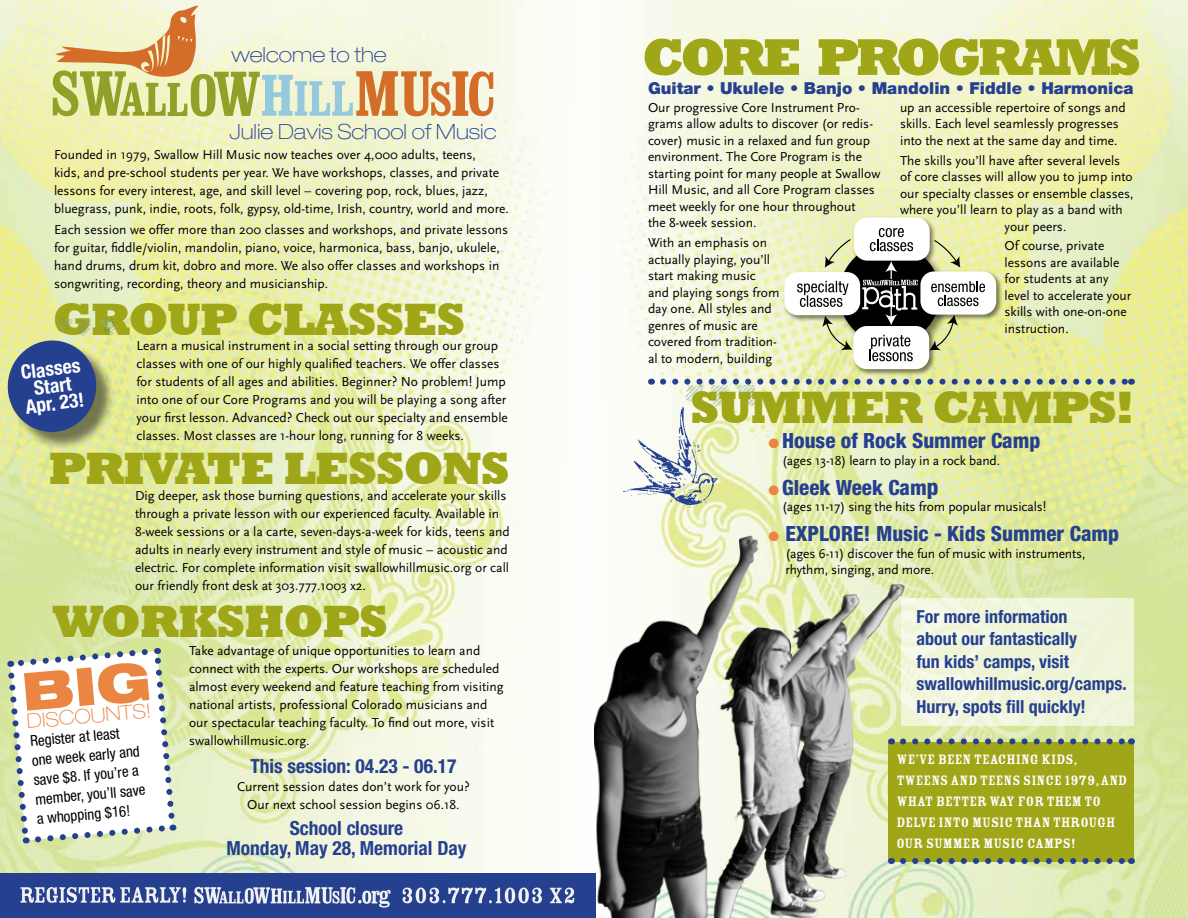
<style>
.page{position:relative;width:1188px;height:918px;background:#fff}
.page>*{position:absolute;margin:0;border:0;box-sizing:border-box;transform-origin:0 0}
.t1{font:800 52.5px "Rockwell";letter-spacing:-.075em;color:#9fa617}
.t2{font:800 46.5px "Rockwell";letter-spacing:-.03em;color:#9fa617}
.t3{font:800 condensed 21px "Helvetica Neue LT Std";color:#25408f}
.t4{font:100 expanded 21px "Helvetica Neue LT Std";color:#25408f}
.t5{font:100 expanded 19.95px "Helvetica Neue LT Std";color:#ea8542}
.t6{font:700 condensed 19.65px/17.2px "Helvetica Neue LT Std";color:#fff;text-align:center}
.t7{font:700 condensed 19.5px/19.5px "Helvetica Neue LT Std";color:#25408f;text-align:center}
.t8{font:700 condensed 18px/22.5px "Helvetica Neue LT Std";color:#25408f}
.t9{font:900 16.5px "Helvetica Neue LT Std";color:#25408f}
.t10{font:15px/21px "Rosewood Fill";color:#fff}
.t11{font:condensed 15px/19.5px "Helvetica Neue LT Std";color:#000}
.t12{font:13.5px/16.5px "Scala Sans";color:#000}
.s1{color:#ea8542}
.s2{font-size:22.5px}
</style>
<div class="page">
<img style="left:0;top:0;width:1188px;height:918px">
<svg style="left:663px;top:379px;width:462px;height:6px;background:#a0ada7"></svg>
<div style="left:839px;top:244px;width:101px;height:101px;background:#000;border-radius:50%"></div>
<img style="left:781px;top:269px;width:80px;height:55px">
<div style="left:784px;top:272px;width:76px;height:43px;background:#fff;border-radius:13px"></div>
<svg style="left:797px;top:281px;width:52px;height:26px"></svg>
<img style="left:933px;top:268px;width:72px;height:55px">
<div style="left:920px;top:271px;width:76px;height:44px;background:#fff;border-radius:13px"></div>
<svg style="left:931px;top:281px;width:54px;height:25px"></svg>
<img style="left:850px;top:323px;width:87px;height:55px">
<div style="left:853px;top:326px;width:76px;height:43px;background:#fff;border-radius:13px"></div>
<svg style="left:869px;top:335px;width:44px;height:26px"></svg>
<svg style="left:929px;top:315px;width:29px;height:36px"></svg>
<svg style="left:822px;top:316px;width:30px;height:34px"></svg>
<img style="left:851px;top:215px;width:87px;height:54px">
<div style="left:854px;top:217px;width:76px;height:44px;background:#fff;border-radius:13px"></div>
<svg style="left:870px;top:228px;width:43px;height:23px"></svg>
<svg style="left:825px;top:238px;width:27px;height:30px"></svg>
<svg style="left:933px;top:239px;width:27px;height:29px"></svg>
<hr style="left:891px;top:269px;width:1px;height:49px;background:#fff">
<svg style="left:885px;top:261px;width:12px;height:11px"></svg>
<svg style="left:862px;top:279px;width:56px;height:46px"></svg>
<img style="left:594px;top:511px;width:315px;height:407px">
<svg style="left:53px;top:5px;width:441px;height:112px;background:#e2d9af"></svg>
<div style="left:0;top:874px;width:595px;height:44px;background:#25408f"></div>
<svg style="left:194px;top:887px;width:197px;height:21px"></svg>
<svg style="left:403px;top:888px;width:139px;height:15px"></svg>
<svg style="left:550px;top:888px;width:24px;height:15px"></svg>
<svg style="left:21px;top:887px;width:165px;height:16px"></svg>
<div style="left:901px;top:599px;width:233px;height:127px;background:linear-gradient(to right,#f3f7e1,#eef4d7)"></div>
<div style="left:888px;top:742px;width:246px;height:120px;background:#9fa617"></div>
<svg style="left:903px;top:858px;width:222px;height:6px"></svg>
<svg style="left:903px;top:738px;width:222px;height:6px"></svg>
<img style="left:586px;top:386px;width:181px;height:177px">
<img style="left:0;top:320px;width:123px;height:141px">
<div style="left:10px;top:343px;width:104px;height:107px;background:#000;opacity:.5"></div>
<svg style="left:5px;top:338px;width:94px;height:97px;background:#55698b"></svg>
<img style="left:624px;top:407px;width:94px;height:102px">
<svg style="left:5px;top:646px;width:173px;height:200px"></svg>
<h3 class="t4" style="left:232px;top:42px;width:157px">welcome to the</h3>
<h3 class="t4" style="left:229px;top:119px;width:269px">Julie Davis School of Music</h3>
<p class="t12" style="left:54px;top:145px;width:457px;line-height:18px">Founded in 1979, Swallow Hill Music now teaches over 4,000 adults, teens,<br>kids, and pre-school students per year. We have workshops, classes, and private lessons for every interest, age, and skill level – covering pop, rock, blues, jazz, bluegrass, punk, indie, roots, folk, gypsy, old-time, Irish, country, world and more.</p>
<p class="t12" style="left:54px;top:221px;width:456px;line-height:18px">Each session we offer more than 200 classes and workshops, and private lessons for guitar, fiddle/violin, mandolin, piano, voice, harmonica, bass, banjo, ukulele, hand drums, drum kit, dobro and more. We also offer classes and workshops in songwriting, recording, theory and musicianship.</p>
<h2 class="t2" style="left:53px;top:293px;width:414px">GROUP CLASSES</h2>
<h3 class="t6" style="left:20px;top:364px;width:61px;rotate:-7deg">Classes<br>Start<br>Apr. 23!</h3>
<p class="t12" style="left:136px;top:337px;width:373px;line-height:18px">Learn a musical instrument in a social setting through our group classes with one of our highly qualified teachers. We offer classes for students of all ages and abilities. Beginner? No problem! Jump into one of our Core Programs and you will be playing a song after your first lesson. Advanced? Check out our specialty and ensemble classes. Most classes are 1-hour long, running for 8 weeks.</p>
<h2 class="t2" style="left:48px;top:441px;width:463px">PRIVATE LESSONS</h2>
<p class="t12" style="left:135px;top:487px;width:376px;line-height:18px">Dig deeper, ask those burning questions, and accelerate your skills through a private lesson with our experienced faculty. Available in 8-week sessions or a la carte, seven-days-a-week for kids, teens and adults in nearly every instrument and style of music – acoustic and electric. For complete information visit swallowhillmusic.org or call our friendly front desk at 303.777.1003 x2.</p>
<h2 class="t2" style="left:53px;top:594px;width:337px">WORKSHOPS</h2>
<h3 class="t5" style="left:26px;top:709px;width:126px;rotate:-5deg">DISCOUNTS!</h3>
<p class="t11" style="left:29px;top:731px;width:112px;rotate:-5deg">Register at least one week early and save $8. If you’re a member, you’ll save a whopping $16!</p>
<p class="t12" style="left:189px;top:642px;width:316px;line-height:18px">Take advantage of unique opportunities to learn and connect with the experts. Our workshops are scheduled almost every weekend and feature teaching from visiting national artists, professional Colorado musicians and our spectacular teaching faculty. To find out more, visit swallowhillmusic.org.</p>
<h3 class="t7" style="left:250px;top:756px;width:208px">This session: 04.23 - 06.17</h3>
<p class="t12" style="left:237px;top:778px;width:234px;line-height:18px;text-align:center">Current session dates don’t work for you?<br>Our next school session begins 06.18.</p>
<h3 class="t7" style="left:226px;top:818px;width:242px">School closure<br>Monday, May 28, Memorial Day</h3>
<h1 class="t1" style="left:642px;top:27px;width:501px">CORE PROGRAMS</h1>
<p class="t9" style="left:648px;top:79px;width:487px">Guitar • Ukulele • Banjo • Mandolin • Fiddle • Harmonica</p>
<p class="t12" style="left:648px;top:100px;width:234px">Our progressive Core Instrument Pro&shy;grams allow adults to discover (or redis&shy;cover) music in a relaxed and fun group environment. The Core Program is the starting point for many people at Swallow Hill Music, and all Core Program classes meet weekly for one hour throughout<br>the 8-week session.</p>
<p class="t12" style="left:648px;top:235px;width:133px">With an emphasis on actually playing, you’ll start making music and playing songs from day one. All styles and genres of music are covered from tradition&shy;al to modern, building</p>
<p class="t12" style="left:900px;top:100px;width:227px">up an accessible repertoire of songs and skills. Each level seamlessly progresses into the next at the same day and time.</p>
<p class="t12" style="left:900px;top:152px;width:222px">The skills you’ll have after several levels</p>
<p class="t12" style="left:900px;top:169px;width:234px">of core classes will allow you to jump into</p>
<p class="t12" style="left:900px;top:185px;width:235px">our specialty classes or ensemble classes,</p>
<p class="t12" style="left:900px;top:202px;width:224px">where you’ll learn to play as a band with</p>
<p class="t12" style="left:1005px;top:218px;width:63px">your peers.</p>
<p class="t12" style="left:1005px;top:238px;width:128px">Of course, private lessons are available for students at any level to accelerate your skills with one-on-one instruction.</p>
<h2 class="t2" style="left:690px;top:380px;width:445px">SUMMER CAMPS!</h2>
<h3 class="t3" style="left:768px;top:428px;width:274px"><span class="s1">●</span> House of Rock Summer Camp</h3>
<p class="t12" style="left:782px;top:452px;width:219px">(ages 13-18) learn to play in a rock band.</p>
<h3 class="t3" style="left:768px;top:474px;width:172px"><span class="s1">●</span> Gleek Week Cam<span class="s2">p</span></h3>
<p class="t12" style="left:782px;top:499px;width:266px">(ages 11-17) sing the hits from popular musicals!</p>
<h3 class="t3" style="left:768px;top:521px;width:352px"><span class="s1">●</span> EXPLORE! Music - Kids Summer Camp</h3>
<p class="t12" style="left:785px;top:545px;width:302px">(ages 6-11) discover the fun of music with instruments, rhythm, singing, and more.</p>
<h3 class="t8" style="left:916px;top:605px;width:212px">For more information<br>about our fantastically<br>fun kids’ camps, visit swallowhillmusic.org/camps.<br>Hurry, spots fill quickly!</h3>
<p class="t10" style="left:896px;top:749px;width:232px">WE’VE BEEN TEACHING KIDS,<br>TWEENS AND TEENS SINCE 1979, AND<br>WHAT BETTER WAY FOR THEM TO<br>DELVE INTO MUSIC THAN THROUGH<br>OUR SUMMER MUSIC CAMPS!</p>
</div>
